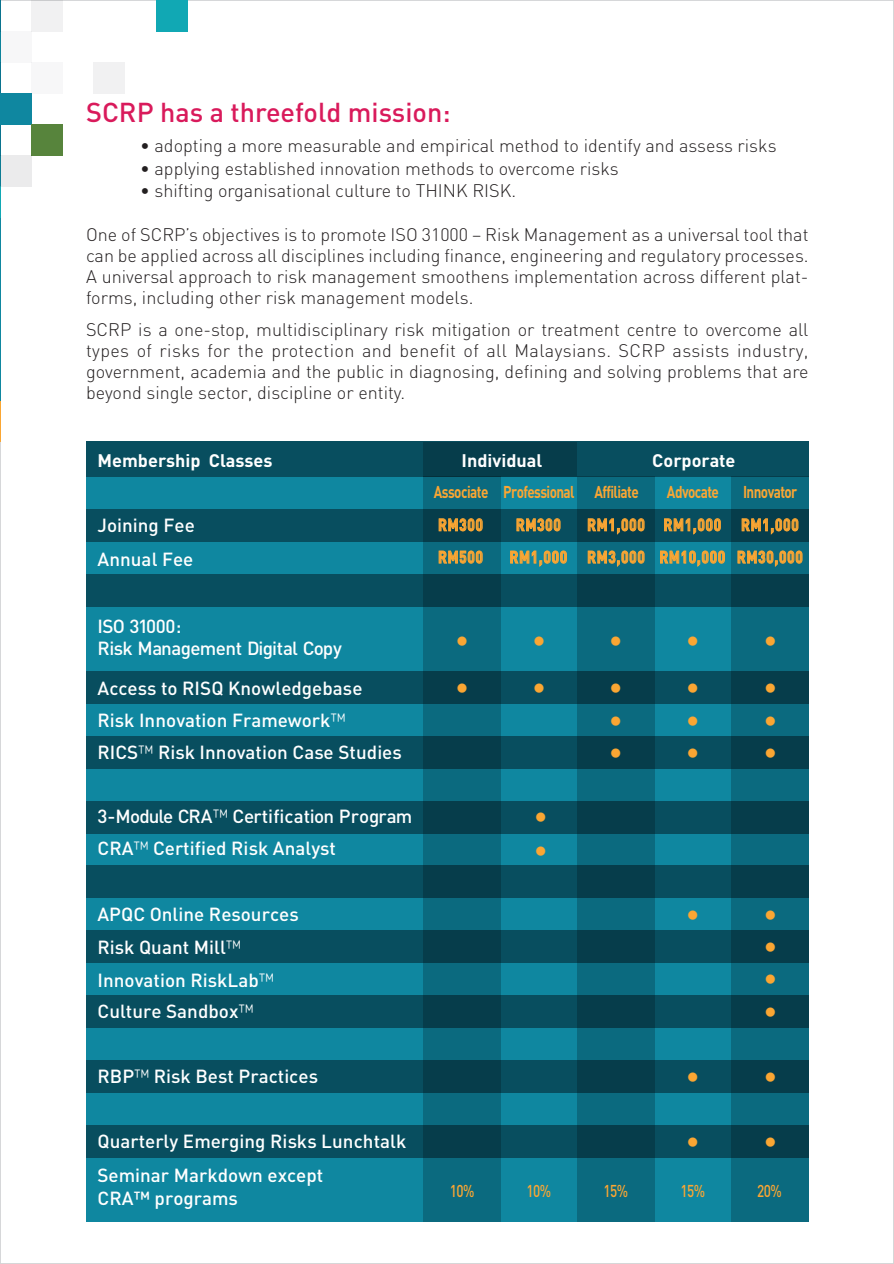
<style>
.page{position:relative;width:894px;height:1264px;background:#fff}
.page>*{position:absolute;margin:0;border:0;box-sizing:border-box;transform-origin:0 0}
.t1{font:500 27px "DIN";color:#d91a5b}
.t2{font:21px "Calibri";color:#faa633}
.t3{font:500 18.75px/22.5px "DIN";color:#fff}
.t4{font:500 18.75px/22.5px "DIN";letter-spacing:-.04em;color:#fff}
.t5{font:300 18px/21px "DIN";color:#231f20;text-align:justify}
.t6{font:700 18px "DIN";color:#fff}
.t7{font:700 16.95px "DIN";letter-spacing:.06em;color:#faa633;scale:.8 1}
.t8{font:700 16.95px "DIN";letter-spacing:-.045em;color:#faa633;scale:.8 1}
.t9{font:700 16.95px "DIN";letter-spacing:.01em;color:#faa633;scale:.8 1}
.t10{font:500 16.95px "DIN";letter-spacing:-.04em;color:#faa633;scale:.8 1}
.t11{font:700 16.95px "DIN";letter-spacing:-.04em;color:#faa633;scale:.8 1}
.s1{font-family:"DIN Alternate";font-weight:300}
</style>
<div class="page">
<svg style="left:0;top:441px;width:1px;height:823px"></svg>
<div style="left:86px;top:441px;width:722px;height:781px;background:#0f87a0"></div>
<div style="left:86px;top:441px;width:722px;height:36px;background:#084e5f"></div>
<div style="left:86px;top:509px;width:722px;height:32px;background:#084e5f"></div>
<div style="left:86px;top:574px;width:722px;height:32px;background:#084e5f"></div>
<div style="left:86px;top:671px;width:722px;height:32px;background:#084e5f"></div>
<div style="left:86px;top:736px;width:722px;height:32px;background:#084e5f"></div>
<div style="left:86px;top:801px;width:722px;height:32px;background:#084e5f"></div>
<div style="left:86px;top:866px;width:722px;height:32px;background:#084e5f"></div>
<div style="left:86px;top:930px;width:722px;height:32px;background:#084e5f"></div>
<div style="left:86px;top:995px;width:722px;height:32px;background:#084e5f"></div>
<div style="left:86px;top:1060px;width:722px;height:32px;background:#084e5f"></div>
<div style="left:86px;top:1125px;width:722px;height:32px;background:#084e5f"></div>
<svg style="left:423px;top:477px;width:78px;height:745px;background:#085668"></svg>
<svg style="left:577px;top:477px;width:77px;height:745px;background:#085667"></svg>
<svg style="left:730px;top:477px;width:78px;height:745px;background:#085668"></svg>
<div style="left:423px;top:442px;width:154px;height:35px;background:#063d4b"></div>
<hr style="left:0;top:0;width:1px;height:441px;background:#0f87a0">
<hr style="left:0;top:401px;width:1px;height:40px;background:#faa633">
<hr style="left:0;top:186px;width:1px;height:32px;background:#11a8b4">
<svg style="left:439px;top:518px;width:43px;height:13px"></svg>
<svg style="left:516px;top:518px;width:44px;height:13px"></svg>
<svg style="left:588px;top:518px;width:56px;height:16px"></svg>
<svg style="left:664px;top:518px;width:56px;height:16px"></svg>
<svg style="left:741px;top:518px;width:57px;height:16px"></svg>
<svg style="left:439px;top:550px;width:43px;height:13px"></svg>
<svg style="left:510px;top:550px;width:57px;height:17px"></svg>
<svg style="left:588px;top:550px;width:56px;height:17px"></svg>
<svg style="left:660px;top:550px;width:65px;height:17px"></svg>
<svg style="left:737px;top:550px;width:65px;height:17px"></svg>
<div style="left:31px;top:0;width:32px;height:32px;background:#f1f1f2"></div>
<div style="left:156px;top:0;width:31px;height:32px;background:#11a8b4"></div>
<div style="left:0;top:31px;width:31px;height:32px;background:#f7f7f8"></div>
<div style="left:31px;top:62px;width:32px;height:32px;background:#f7f7f8"></div>
<div style="left:93px;top:62px;width:32px;height:32px;background:#f1f1f2"></div>
<div style="left:0;top:93px;width:31px;height:32px;background:#0f87a0"></div>
<div style="left:31px;top:124px;width:32px;height:32px;background:#57843c"></div>
<div style="left:0;top:155px;width:31px;height:32px;background:#ebebec"></div>
<h1 class="t1" style="left:86px;top:95px;width:366px">SCRP has a threefold mission:</h1>
<p class="t5" style="left:140px;top:135px;width:638px">• adopting a more measurable and empirical method to identify and assess risks</p>
<p class="t5" style="left:140px;top:158px;width:480px">• applying established innovation methods to overcome risks</p>
<p class="t5" style="left:140px;top:180px;width:377px">• shifting organisational culture to THINK RISK.</p>
<p class="t5" style="left:86px;top:224px;width:724px">One of SCRP’s objectives is to promote ISO 31000 – Risk Management as a universal tool that can be applied across all disciplines including finance, engineering and regulatory processes.<br>A universal approach to risk management smoothens implementation across different plat&shy;forms, including other risk management models.</p>
<p class="t5" style="left:86px;top:318px;width:724px">SCRP is a one-stop, multidisciplinary risk mitigation or treatment centre to overcome all types of risks for the protection and benefit of all Malaysians. SCRP assists industry, government, academia and the public in diagnosing, defining and solving problems that are beyond single sector, discipline or entity.</p>
<p class="t6" style="left:98px;top:449px;width:176px">Membership Classes</p>
<p class="t6" style="left:461px;top:449px;width:82px">Individual</p>
<p class="t6" style="left:652px;top:449px;width:85px">Corporate</p>
<p class="t8" style="left:503px;top:481px;width:171px">Professional Affiliate</p>
<p class="t8" style="left:667px;top:481px;width:66px">Advocate</p>
<p class="t8" style="left:743px;top:481px;width:69px">Innovator</p>
<p class="t3" style="left:98px;top:514px;width:99px">Joining Fee</p>
<p class="t9" style="left:438px;top:513px;width:58px">RM300</p>
<p class="t9" style="left:516px;top:513px;width:58px">RM300</p>
<p class="t7" style="left:587px;top:513px;width:266px">RM1,000 RM1,000 RM1,000</p>
<p class="t3" style="left:98px;top:547px;width:97px">Annual Fee</p>
<p class="t9" style="left:438px;top:546px;width:58px">RM500</p>
<p class="t7" style="left:509px;top:546px;width:368px">RM1,000 RM3,000 RM10,000 RM30,000</p>
<p class="t11" style="left:434px;top:481px;width:70px">Associate</p>
<p class="t4" style="left:98px;top:614px;width:246px">ISO 31000:<br>Risk Management Digital Copy</p>
<p class="t2" style="left:456px;top:626px;width:14px">●</p>
<p class="t2" style="left:532px;top:626px;width:14px">●</p>
<p class="t2" style="left:609px;top:626px;width:14px">●</p>
<p class="t2" style="left:686px;top:626px;width:14px">●</p>
<p class="t2" style="left:764px;top:626px;width:14px">●</p>
<p class="t3" style="left:98px;top:676px;width:266px">Access to RISQ Knowledgebase</p>
<p class="t2" style="left:456px;top:673px;width:14px">●</p>
<p class="t2" style="left:532px;top:673px;width:14px">●</p>
<p class="t2" style="left:609px;top:673px;width:14px">●</p>
<p class="t2" style="left:686px;top:673px;width:14px">●</p>
<p class="t2" style="left:764px;top:673px;width:14px">●</p>
<p class="t3" style="left:98px;top:708px;width:250px">Risk Innovation Framework<span class="s1">™</span></p>
<p class="t2" style="left:609px;top:706px;width:14px">●</p>
<p class="t2" style="left:686px;top:706px;width:14px">●</p>
<p class="t2" style="left:764px;top:706px;width:14px">●</p>
<p class="t3" style="left:98px;top:740px;width:306px">RICS<span class="s1">™</span> Risk Innovation Case Studies</p>
<p class="t2" style="left:609px;top:739px;width:14px">●</p>
<p class="t2" style="left:686px;top:739px;width:14px">●</p>
<p class="t2" style="left:764px;top:739px;width:14px">●</p>
<p class="t3" style="left:98px;top:804px;width:316px">3-Module CRA<span class="s1">™</span> Certification Program</p>
<p class="t2" style="left:534px;top:803px;width:14px">●</p>
<p class="t3" style="left:98px;top:837px;width:240px">CRA<span class="s1">™</span> Certified Risk Analyst</p>
<p class="t2" style="left:534px;top:836px;width:14px">●</p>
<p class="t3" style="left:98px;top:902px;width:203px">APQC Online Resources</p>
<p class="t2" style="left:686px;top:900px;width:14px">●</p>
<p class="t2" style="left:764px;top:900px;width:14px">●</p>
<p class="t3" style="left:98px;top:935px;width:145px">Risk Quant Mill<span class="s1">™</span></p>
<p class="t2" style="left:764px;top:932px;width:14px">●</p>
<p class="t3" style="left:98px;top:968px;width:178px">Innovation RiskLab<span class="s1">™</span></p>
<p class="t2" style="left:764px;top:965px;width:14px">●</p>
<p class="t3" style="left:98px;top:999px;width:158px">Culture Sandbox<span class="s1">™</span></p>
<p class="t2" style="left:764px;top:997px;width:14px">●</p>
<p class="t3" style="left:98px;top:1064px;width:222px">RBP<span class="s1">™</span> Risk Best Practices</p>
<p class="t2" style="left:686px;top:1062px;width:14px">●</p>
<p class="t2" style="left:764px;top:1062px;width:14px">●</p>
<p class="t3" style="left:98px;top:1129px;width:310px">Quarterly Emerging Risks Lunchtalk</p>
<p class="t2" style="left:686px;top:1127px;width:14px">●</p>
<p class="t2" style="left:764px;top:1127px;width:14px">●</p>
<p class="t3" style="left:98px;top:1163px;width:227px">Seminar Markdown except<br>CRA™ programs</p>
<p class="t10" style="left:450px;top:1179px;width:32px">10%</p>
<p class="t10" style="left:526px;top:1179px;width:32px">10%</p>
<p class="t10" style="left:603px;top:1179px;width:32px">15%</p>
<p class="t10" style="left:680px;top:1179px;width:32px">15%</p>
<p class="t10" style="left:757px;top:1179px;width:32px">20%</p>
</div>
